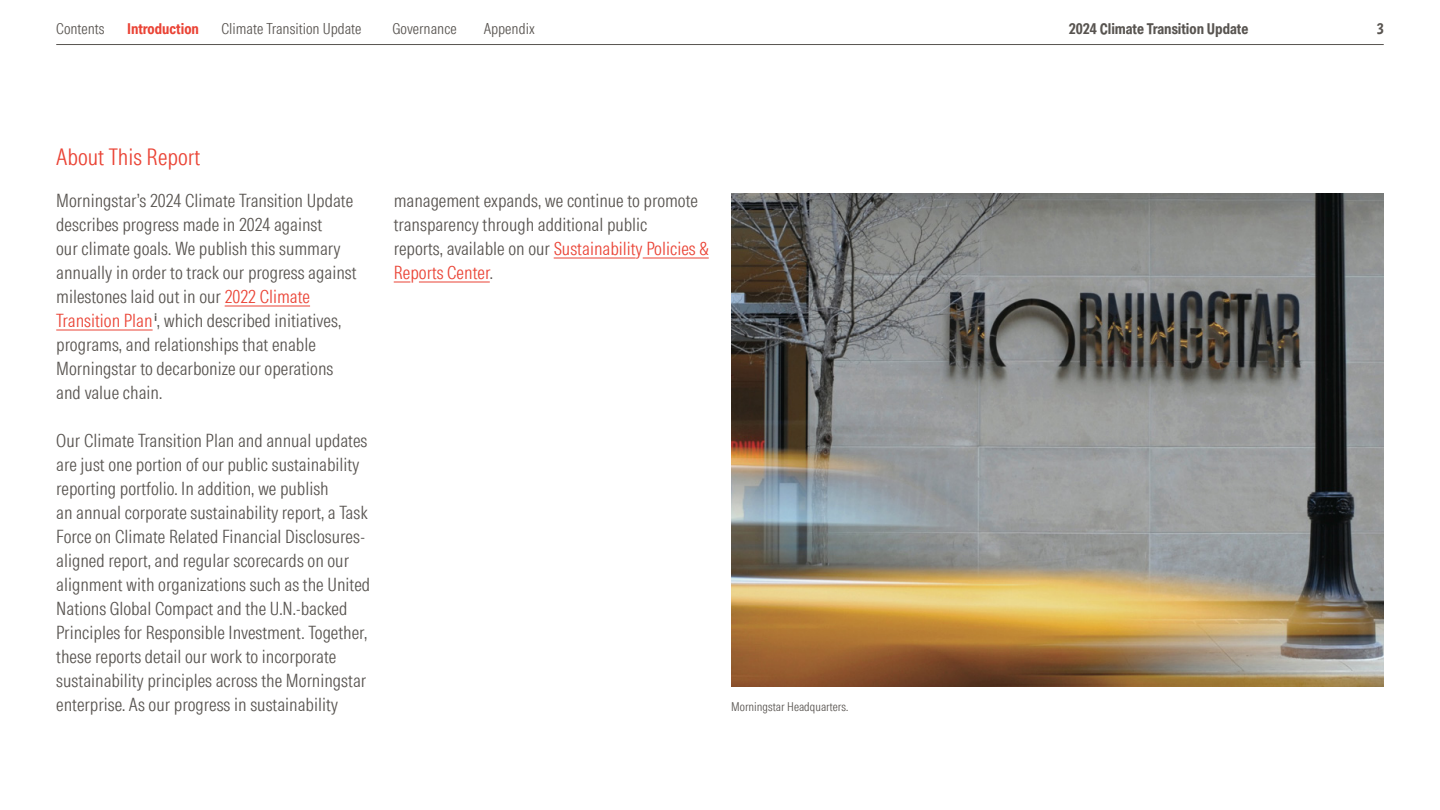
<style>
.page{position:relative;width:1440px;height:810px;background:#fff}
.page>*{position:absolute;margin:0;border:0;box-sizing:border-box;transform-origin:0 0}
.t1{font:22.5px "MORN Intrinsic";color:#ea4335}
.t2{font:18px/24px "MORN Intrinsic";color:#585450}
.t3{font:15px "MORN Intrinsic";color:#585450}
.t4{font:700 15px "MORN Intrinsic";color:#585450}
.t5{font:700 15px "MORN Intrinsic";color:#ea4335}
.t6{font:12px "MORN Intrinsic";color:#585450}
.s1{color:#ea4335}
</style>
<div class="page">
<hr style="left:56px;top:44px;width:1328px;height:1px;background:#585450">
<hr style="left:225px;top:306px;width:85px;height:1px;background:#ea4335">
<hr style="left:56px;top:330px;width:97px;height:1px;background:#ea4335">
<hr style="left:554px;top:258px;width:82px;height:1px;background:#ea4335">
<hr style="left:643px;top:258px;width:66px;height:1px;background:#ea4335">
<svg style="left:394px;top:282px;width:16px;height:1px"></svg>
<hr style="left:419px;top:282px;width:71px;height:1px;background:#ea4335">
<img style="left:731px;top:194px;width:653px;height:493px">
<p class="t3" style="left:56px;top:18px;width:50px">Contents</p>
<p class="t5" style="left:127px;top:18px;width:73px">Introduction</p>
<p class="t3" style="left:221px;top:18px;width:142px">Climate Transition Update</p>
<p class="t3" style="left:392px;top:18px;width:66px">Governance</p>
<p class="t3" style="left:484px;top:18px;width:52px">Appendix</p>
<p class="t4" style="left:1069px;top:18px;width:181px">2024 Climate Transition Update</p>
<p class="t4" style="left:1377px;top:18px;width:9px">3</p>
<p class="t1" style="left:56px;top:141px;width:146px">About This Report</p>
<p class="t2" style="left:56px;top:188px;width:302px">Morningstar’s 2024 Climate Transition Update describes progress made in 2024 against<br>our climate goals. We publish this summary annually in order to track our progress against milestones laid out in our <span class="s1">2022 Climate Transition Plan</span> <sup>i</sup>, which described initiatives, programs, and relationships that enable Morningstar to decarbonize our operations and value chain.</p>
<p class="t2" style="left:56px;top:428px;width:316px">Our Climate Transition Plan and annual updates are just one portion of our public sustainability reporting portfolio. In addition, we publish<br>an annual corporate sustainability report, a Task Force on Climate Related Financial Disclosures&shy;aligned report, and regular scorecards on our alignment with organizations such as the United Nations Global Compact and the U.N.-backed Principles for Responsible Investment. Together, these reports detail our work to incorporate sustainability principles across the Morningstar enterprise. As our progress in sustainability</p>
<p class="t2" style="left:394px;top:188px;width:316px">management expands, we continue to promote transparency through additional public<br>reports, available on our <span class="s1">Sustainability Policies &amp; Reports Center</span>.</p>
<p class="t6" style="left:731px;top:698px;width:119px">Morningstar Headquarters.</p>
</div>
